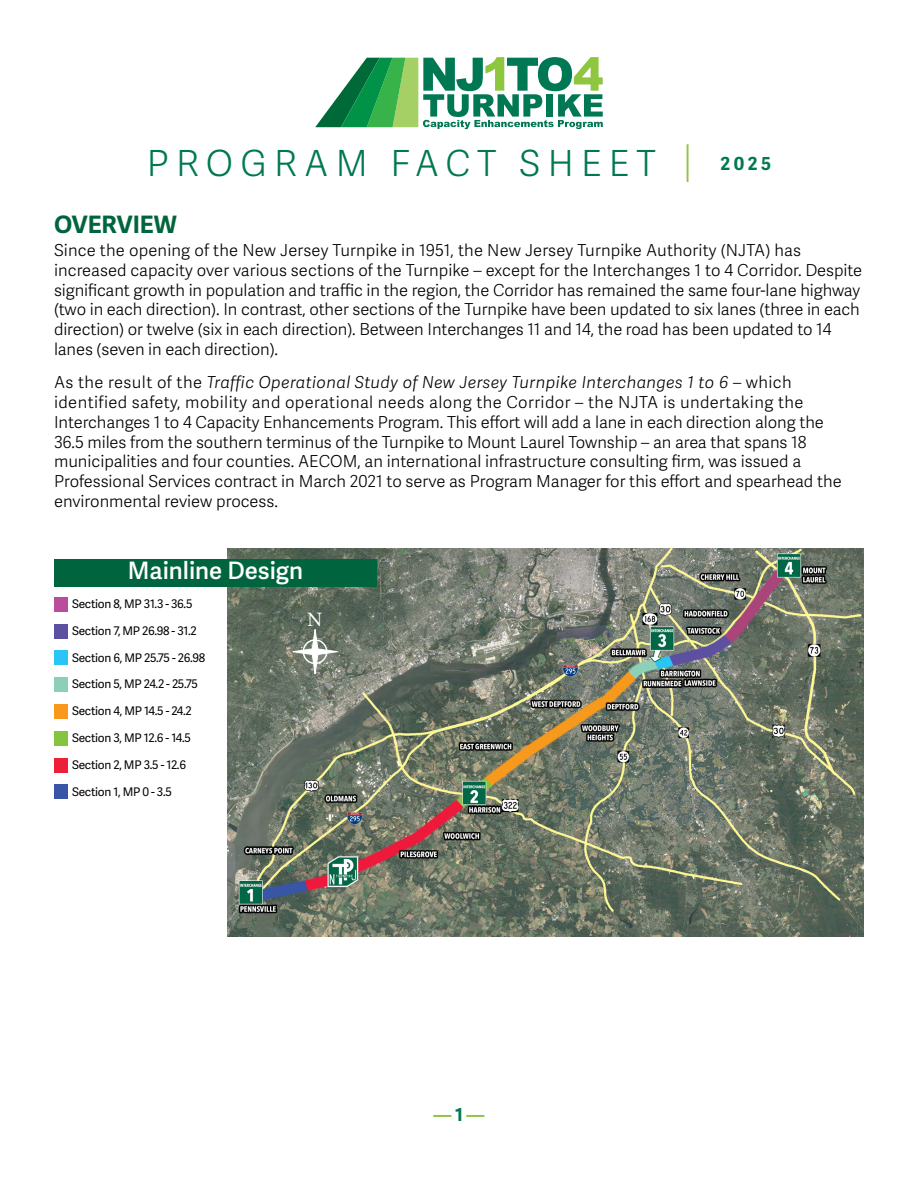
<style>
.page{position:relative;width:918px;height:1188px;background:#fff}
.page>*{position:absolute;margin:0;border:0;box-sizing:border-box;transform-origin:0 0}
.t1{font:300 36px "Adelle Sans";letter-spacing:.2em;color:#007853}
.t2{font:600 24px "Adelle Sans";color:#fff}
.t3{font:700 24px "Adelle Sans";color:#00653e}
.t4{font:20.55px "Minion Pro";color:#fff}
.t5{font:700 18px "Adelle Sans";color:#007853}
.t6{font:700 18px "Adelle Sans";color:#8ec640}
.t7{font:300 16.5px/19.8px "Adelle Sans";letter-spacing:-.005em;color:#000}
.t8{font:11.85px "Adelle Sans";letter-spacing:-.025em;color:#000}
.s1{font-weight:100;font-size:42px;color:#8ec640}
.s2{font-style:italic}
.s3{color:#007853}
</style>
<div class="page">
<div style="left:54px;top:597px;width:13px;height:15px;background:#b94d9c"></div>
<div style="left:54px;top:624px;width:13px;height:15px;background:#5c50a1"></div>
<div style="left:54px;top:651px;width:13px;height:14px;background:#2ac5f4"></div>
<div style="left:54px;top:731px;width:13px;height:15px;background:#85c441"></div>
<div style="left:54px;top:677px;width:13px;height:15px;background:#8ccfb7"></div>
<div style="left:54px;top:758px;width:13px;height:15px;background:#ee2039"></div>
<div style="left:54px;top:704px;width:13px;height:15px;background:#f8991d"></div>
<div style="left:54px;top:784px;width:13px;height:15px;background:#3956a6"></div>
<img style="left:227px;top:549px;width:637px;height:387px">
<svg style="left:290px;top:629px;width:50px;height:48px;background:#868e82"></svg>
<div style="left:303px;top:639px;width:25px;height:25px;border:1px solid #fff;border-radius:50%"></div>
<svg style="left:315px;top:57px;width:288px;height:72px"></svg>
<div style="left:54px;top:559px;width:323px;height:28px;background:#00653e"></div>
<h1 class="t1" style="left:147px;top:143px;width:548px">PROGRAM FACT SHEET <span class="s1">|</span></h1>
<p class="t5" style="left:720px;top:153px;width:52px">2025</p>
<h2 class="t3" style="left:54px;top:210px;width:125px">OVERVIEW</h2>
<p class="t7" style="left:54px;top:241px;width:810px">Since the opening of the New Jersey Turnpike in 1951, the New Jersey Turnpike Authority (NJTA) has increased capacity over various sections of the Turnpike – except for the Interchanges 1 to 4 Corridor. Despite significant growth in population and traffic in the region, the Corridor has remained the same four-lane highway (two in each direction). In contrast, other sections of the Turnpike have been updated to six lanes (three in each direction) or twelve (six in each direction). Between Interchanges 11 and 14, the road has been updated to 14 lanes (seven in each direction).</p>
<p class="t7" style="left:54px;top:373px;width:789px">As the result of the <span class="s2">Traffic Operational Study of New Jersey Turnpike Interchanges 1 to 6</span> – which identified safety, mobility and operational needs along the Corridor – the NJTA is undertaking the Interchanges 1 to 4 Capacity Enhancements Program. This effort will add a lane in each direction along the 36.5 miles from the southern terminus of the Turnpike to Mount Laurel Township – an area that spans 18 municipalities and four counties. AECOM, an international infrastructure consulting firm, was issued a Professional Services contract in March 2021 to serve as Program Manager for this effort and spearhead the environmental review process.</p>
<h2 class="t2" style="left:128px;top:556px;width:177px">Mainline Design</h2>
<p class="t8" style="left:72px;top:597px;width:122px">Section 8, MP 31.3 - 36.5</p>
<p class="t8" style="left:72px;top:624px;width:126px">Section 7, MP 26.98 - 31.2</p>
<p class="t8" style="left:72px;top:650px;width:134px">Section 6, MP 25.75 - 26.98</p>
<p class="t8" style="left:72px;top:677px;width:127px">Section 5, MP 24.2 - 25.75</p>
<p class="t8" style="left:72px;top:704px;width:121px">Section 4, MP 14.5 - 24.2</p>
<p class="t8" style="left:72px;top:731px;width:120px">Section 3, MP 12.6 - 14.5</p>
<p class="t8" style="left:72px;top:758px;width:115px">Section 2, MP 3.5 - 12.6</p>
<p class="t8" style="left:72px;top:785px;width:101px">Section 1, MP 0 - 3.5</p>
<p class="t4" style="left:307px;top:605px;width:17px">N</p>
<p class="t6" style="left:433px;top:1103px;width:53px">—<span class="s3">1</span>—</p>
</div>
